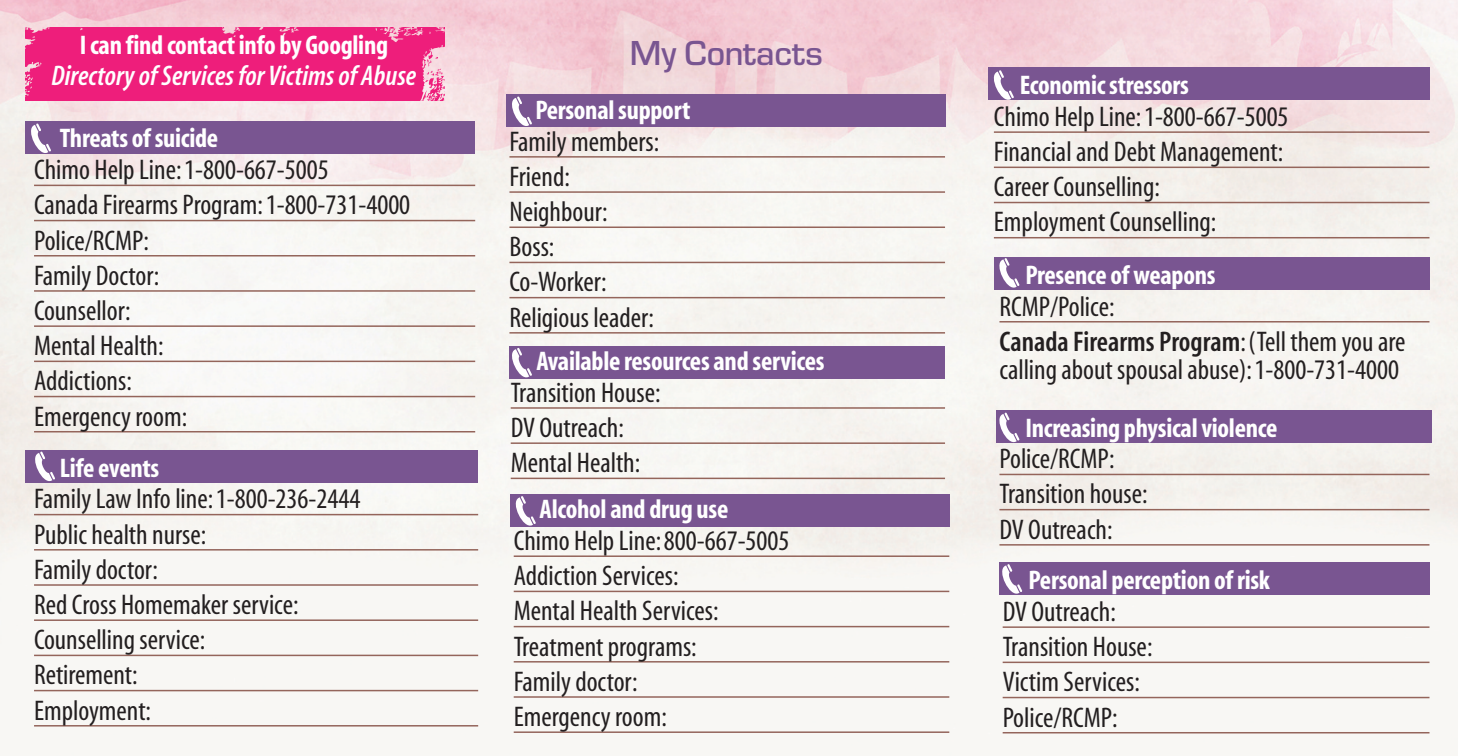
<style>
.page{position:relative;width:1458px;height:756px;background:#fff}
.page>*{position:absolute;margin:0;border:0;box-sizing:border-box;transform-origin:0 0}
.t1{font:500 36px "Eurostile";letter-spacing:-.005em;color:#795591}
.t2{font:condensed 28.5px/35.1px "Myriad";color:#231f20}
.t3{font:italic 600 condensed 28.5px "Myriad";color:#fff}
.t4{font:700 condensed 27px "Myriad";letter-spacing:-.01em;color:#fff}
.s1{font-weight:600}
</style>
<div class="page">
<img style="left:0;top:0;width:1458px;height:756px">
<div style="left:26px;top:27px;width:418px;height:73px;background:#ee1e7b"></div>
<div style="left:26px;top:121px;width:449px;height:32px;background:#795591"></div>
<div style="left:506px;top:94px;width:440px;height:32px;background:#795591"></div>
<div style="left:509px;top:346px;width:436px;height:33px;background:#795591"></div>
<hr style="left:34px;top:185px;width:441px;height:1px;background:#94655b">
<hr style="left:34px;top:220px;width:441px;height:1px;background:#94655b">
<hr style="left:34px;top:255px;width:441px;height:2px;background:#94655b">
<hr style="left:34px;top:290px;width:441px;height:2px;background:#94655b">
<hr style="left:34px;top:325px;width:441px;height:2px;background:#94655b">
<hr style="left:34px;top:361px;width:441px;height:1px;background:#94655b">
<hr style="left:34px;top:396px;width:441px;height:1px;background:#94655b">
<hr style="left:34px;top:431px;width:441px;height:1px;background:#94655b">
<div style="left:26px;top:450px;width:452px;height:33px;background:#795591"></div>
<hr style="left:34px;top:514px;width:444px;height:1px;background:#94655b">
<hr style="left:34px;top:549px;width:444px;height:2px;background:#94655b">
<hr style="left:34px;top:584px;width:444px;height:2px;background:#94655b">
<hr style="left:34px;top:619px;width:444px;height:2px;background:#94655b">
<hr style="left:34px;top:655px;width:444px;height:1px;background:#94655b">
<hr style="left:34px;top:690px;width:444px;height:1px;background:#94655b">
<hr style="left:34px;top:725px;width:444px;height:2px;background:#94655b">
<hr style="left:509px;top:156px;width:436px;height:2px;background:#94655b">
<hr style="left:509px;top:191px;width:436px;height:2px;background:#94655b">
<hr style="left:509px;top:227px;width:436px;height:1px;background:#94655b">
<hr style="left:509px;top:262px;width:436px;height:1px;background:#94655b">
<hr style="left:509px;top:297px;width:436px;height:1px;background:#94655b">
<hr style="left:509px;top:332px;width:436px;height:2px;background:#94655b">
<hr style="left:511px;top:407px;width:434px;height:2px;background:#94655b">
<hr style="left:511px;top:442px;width:434px;height:2px;background:#94655b">
<hr style="left:511px;top:478px;width:434px;height:1px;background:#94655b">
<div style="left:510px;top:495px;width:440px;height:32px;background:#795591"></div>
<hr style="left:514px;top:555px;width:435px;height:2px;background:#94655b">
<hr style="left:514px;top:591px;width:435px;height:1px;background:#94655b">
<hr style="left:514px;top:626px;width:435px;height:1px;background:#94655b">
<hr style="left:514px;top:661px;width:435px;height:2px;background:#94655b">
<hr style="left:514px;top:696px;width:435px;height:2px;background:#94655b">
<hr style="left:514px;top:731px;width:435px;height:2px;background:#94655b">
<div style="left:988px;top:68px;width:442px;height:32px;background:#795591"></div>
<hr style="left:994px;top:131px;width:436px;height:2px;background:#94655b">
<hr style="left:994px;top:167px;width:436px;height:1px;background:#94655b">
<hr style="left:994px;top:202px;width:436px;height:1px;background:#94655b">
<hr style="left:994px;top:237px;width:436px;height:1px;background:#94655b">
<div style="left:994px;top:257px;width:436px;height:33px;background:#795591"></div>
<hr style="left:999px;top:321px;width:430px;height:2px;background:#94655b">
<div style="left:997px;top:410px;width:435px;height:33px;background:#795591"></div>
<hr style="left:999px;top:474px;width:430px;height:1px;background:#94655b">
<hr style="left:999px;top:509px;width:430px;height:1px;background:#94655b">
<hr style="left:999px;top:544px;width:430px;height:2px;background:#94655b">
<div style="left:999px;top:563px;width:430px;height:32px;background:#795591"></div>
<hr style="left:1003px;top:626px;width:427px;height:2px;background:#94655b">
<hr style="left:1003px;top:662px;width:427px;height:1px;background:#94655b">
<hr style="left:1003px;top:697px;width:427px;height:1px;background:#94655b">
<hr style="left:1003px;top:732px;width:427px;height:1px;background:#94655b">
<svg style="left:26px;top:123px;width:25px;height:32px"></svg>
<svg style="left:35px;top:451px;width:20px;height:30px"></svg>
<svg style="left:506px;top:96px;width:26px;height:32px"></svg>
<svg style="left:506px;top:348px;width:26px;height:31px"></svg>
<svg style="left:515px;top:496px;width:21px;height:30px"></svg>
<svg style="left:997px;top:564px;width:25px;height:31px"></svg>
<svg style="left:994px;top:412px;width:26px;height:32px"></svg>
<svg style="left:999px;top:258px;width:21px;height:30px"></svg>
<svg style="left:988px;top:70px;width:26px;height:31px"></svg>
<p class="t4" style="left:80px;top:35px;width:310px">Ican find contactinfo by Googling</p>
<p class="t3" style="left:52px;top:66px;width:366px">DirectoryofServicesfor Victimsof Abuse</p>
<p class="t4" style="left:60px;top:129px;width:160px">Threats ofsuicide</p>
<p class="t2" style="left:34px;top:155px;width:378px">Chimo Help Line:1-800-667-5005<br>Canada Firearms Program:1-800-731-4000<br>Police/RCMP:<br>Family Doctor:<br>Counsellor:<br>Mental Health:<br>Addictions:<br>Emergency room:</p>
<p class="t4" style="left:60px;top:458px;width:101px">Life events</p>
<p class="t2" style="left:34px;top:484px;width:328px">Family Law Info line:1-800-236-2444<br>Public health nurse:<br>Family doctor:<br>Red Cross Homemaker service:<br>Counselling service:<br>Retirement:<br>Employment:</p>
<p class="t1" style="left:630px;top:31px;width:195px">My Contacts</p>
<p class="t4" style="left:535px;top:101px;width:157px">Personalsupport</p>
<p class="t2" style="left:509px;top:126px;width:151px">Family members:<br>Friend:<br>Neighbour:<br>Boss:<br>Co-Worker:<br>Religious leader:</p>
<p class="t4" style="left:537px;top:352px;width:290px">Available resources and services</p>
<p class="t2" style="left:511px;top:377px;width:151px">Transition House:<br>DV Outreach:<br>Mental Health:</p>
<p class="t4" style="left:540px;top:500px;width:190px">Alcohol and drug use</p>
<p class="t2" style="left:514px;top:526px;width:277px">Chimo Help Line:800-667-5005<br>Addiction Services:<br>Mental Health Services:<br>Treatment programs:<br>Family doctor:<br>Emergency room:</p>
<p class="t4" style="left:1020px;top:76px;width:171px">Economicstressors</p>
<p class="t2" style="left:994px;top:101px;width:296px">Chimo Help Line:1-800-667-5005<br>Financial and Debt Management:<br>Career Counselling:<br>Employment Counselling:</p>
<p class="t4" style="left:1025px;top:266px;width:192px">Presence ofweapons</p>
<p class="t2" style="left:999px;top:291px;width:407px">RCMP/Police:<br><span class="s1">Canada Firearms Program</span>:(Tell them you are</p>
<p class="t2" style="left:999px;top:355px;width:401px">calling about spousal abuse):1-800-731-4000</p>
<p class="t4" style="left:1025px;top:418px;width:254px">Increasing physicalviolence</p>
<p class="t2" style="left:999px;top:444px;width:150px">Police/RCMP:<br>Transition house:<br>DV Outreach:</p>
<p class="t4" style="left:1029px;top:571px;width:243px">Personal perception ofrisk</p>
<p class="t2" style="left:1003px;top:597px;width:151px">DV Outreach:<br>Transition House:<br>Victim Services:<br>Police/RCMP:</p>
</div>
